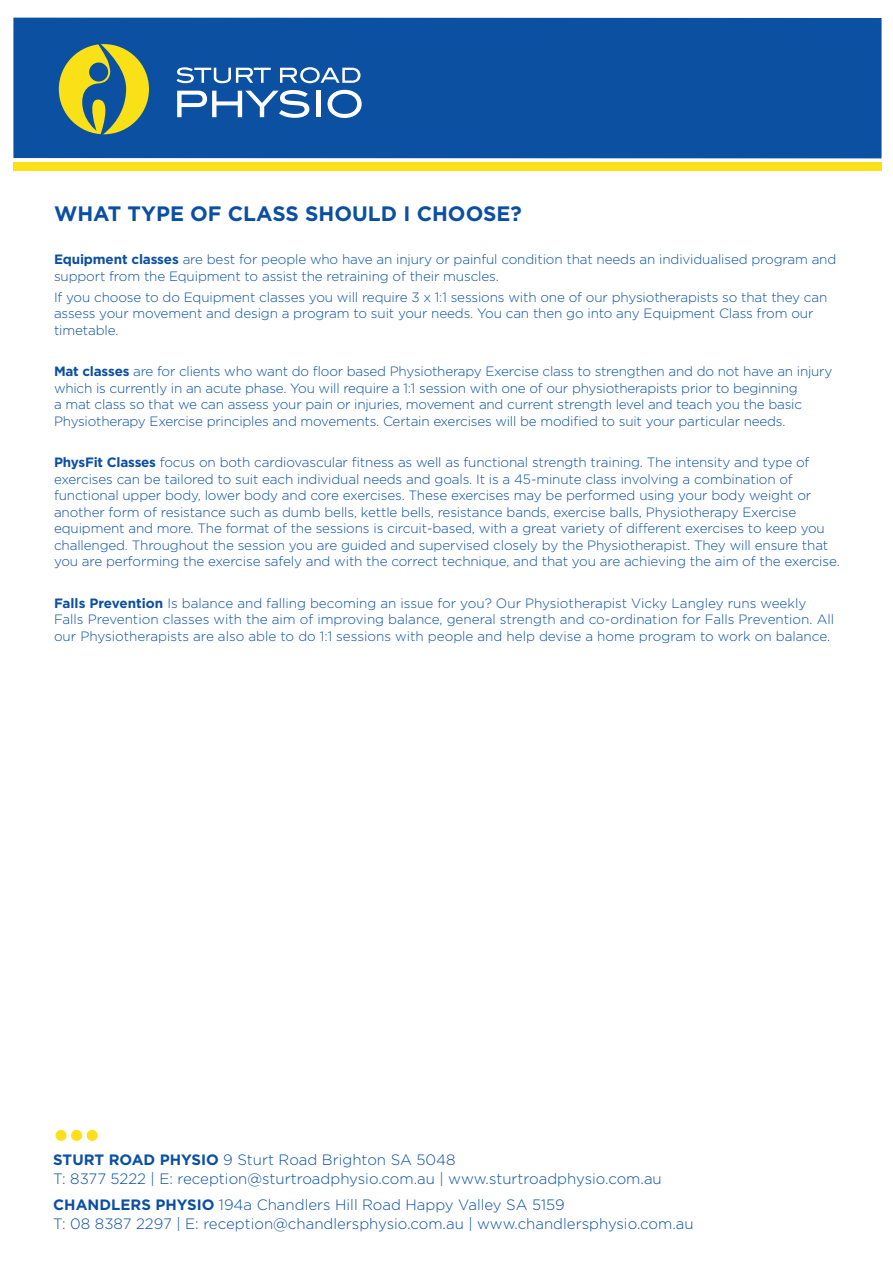
<style>
.page{position:relative;width:893px;height:1263px;background:#fff}
.page>*{position:absolute;margin:0;border:0;box-sizing:border-box;transform-origin:0 0}
.t1{font:700 20.85px "Gotham";color:#0a4fa2}
.t2{font:300 15px/19.5px "Gotham";color:#0a4fa2}
.t3{font:300 13.5px/16.5px "Gotham";letter-spacing:-.01em;color:#0a4fa2}
.s1{font-weight:700}
</style>
<div class="page">
<div style="left:13px;top:18px;width:868px;height:140px;background:#0c51a1"></div>
<svg style="left:177px;top:67px;width:94px;height:16px"></svg>
<svg style="left:280px;top:67px;width:80px;height:16px"></svg>
<svg style="left:177px;top:90px;width:132px;height:28px"></svg>
<div style="left:316px;top:91px;width:5px;height:26px;background:#fff"></div>
<svg style="left:328px;top:90px;width:34px;height:28px"></svg>
<div style="left:59px;top:44px;width:90px;height:90px;background:#fae017;border-radius:50%"></div>
<svg style="left:82px;top:44px;width:44px;height:91px"></svg>
<div style="left:13px;top:162px;width:868px;height:9px;background:#fae017"></div>
<div style="left:56px;top:1130px;width:11px;height:11px;background:#ffdf1b;border-radius:50%"></div>
<div style="left:71px;top:1130px;width:11px;height:11px;background:#ffdf1b;border-radius:50%"></div>
<div style="left:87px;top:1130px;width:11px;height:11px;background:#ffdf1b;border-radius:50%"></div>
<p class="t1" style="left:54px;top:200px;width:469px">WHAT TYPE OF CLASS SHOULD I CHOOSE?</p>
<p class="t3" style="left:54px;top:251px;width:784px"><span class="s1">Equipment classes</span> are best for people who have an injury or painful condition that needs an individualised program and support from the Equipment to assist the retraining of their muscles.</p>
<p class="t3" style="left:54px;top:288px;width:775px">If you choose to do Equipment classes you will require 3 x 1:1 sessions with one of our physiotherapists so that they can assess your movement and design a program to suit your needs. You can then go into any Equipment Class from our timetable.</p>
<p class="t3" style="left:54px;top:363px;width:780px"><span class="s1">Mat classes</span> are for clients who want do floor based Physiotherapy Exercise class to strengthen and do not have an injury which is currently in an acute phase. You will require a 1:1 session with one of our physiotherapists prior to beginning<br>a mat class so that we can assess your pain or injuries, movement and current strength level and teach you the basic Physiotherapy Exercise principles and movements. Certain exercises will be modified to suit your particular needs.</p>
<p class="t3" style="left:54px;top:454px;width:787px"><span class="s1">PhysFit Classes</span> focus on both cardiovascular fitness as well as functional strength training. The intensity and type of exercises can be tailored to suit each individual needs and goals. It is a 45-minute class involving a combination of functional upper body, lower body and core exercises. These exercises may be performed using your body weight or another form of resistance such as dumb bells, kettle bells, resistance bands, exercise balls, Physiotherapy Exercise equipment and more. The format of the sessions is circuit-based, with a great variety of different exercises to keep you challenged. Throughout the session you are guided and supervised closely by the Physiotherapist. They will ensure that you are performing the exercise safely and with the correct technique, and that you are achieving the aim of the exercise.</p>
<p class="t3" style="left:54px;top:594px;width:782px"><span class="s1">Falls Prevention</span> Is balance and falling becoming an issue for you? Our Physiotherapist Vicky Langley runs weekly<br>Falls Prevention classes with the aim of improving balance, general strength and co-ordination for Falls Prevention. All our Physiotherapists are also able to do 1:1 sessions with people and help devise a home program to work on balance.</p>
<p class="t2" style="left:53px;top:1149px;width:610px"><span class="s1">STURT ROAD PHYSIO</span> 9 Sturt Road Brighton SA 5048<br>T: 8377 5222 | E: reception@sturtroadphysio.com.au | www.sturtroadphysio.com.au</p>
<p class="t2" style="left:53px;top:1194px;width:642px"><span class="s1">CHANDLERS PHYSIO</span> 194a Chandlers Hill Road Happy Valley SA 5159<br>T: 08 8387 2297 | E: reception@chandlersphysio.com.au | www.chandlersphysio.com.au</p>
</div>
